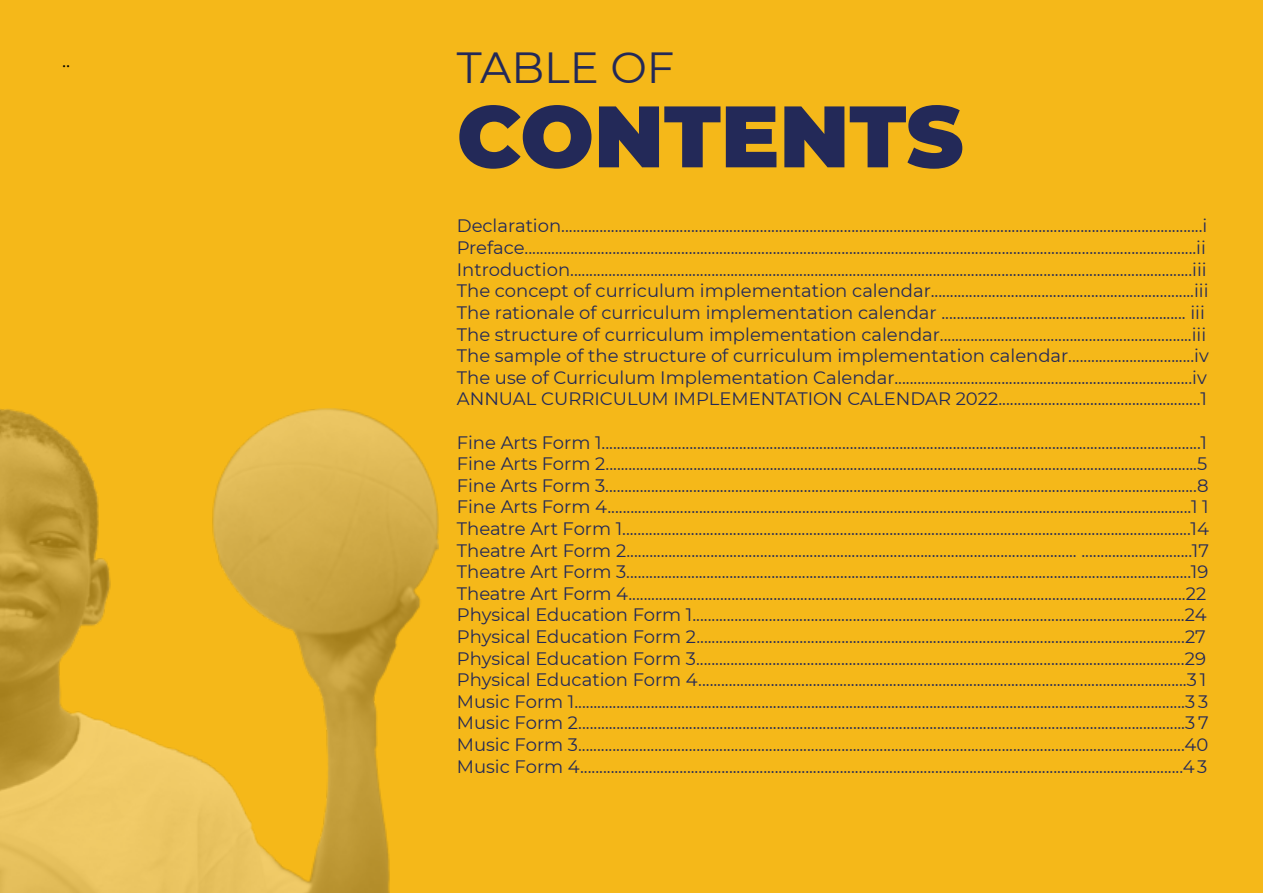
<style>
.page{position:relative;width:1263px;height:893px;background:#f5b819}
.page>*{position:absolute;margin:0;border:0;box-sizing:border-box;transform-origin:0 0}
.t1{font:900 87px "Montserrat";color:#232958}
.t2{font:43.5px "Montserrat";color:#232958}
.t3{font:18px/21.6px "Montserrat";color:#232958}
.t4{font:18px "Minion Pro";color:#000}
</style>
<div class="page">
<img style="left:0;top:409px;width:438px;height:484px">
<p class="t4" style="left:62px;top:49px;width:10px">..</p>
<h2 class="t2" style="left:457px;top:38px;width:219px">TABLE OF</h2>
<h1 class="t1" style="left:457px;top:71px;width:508px">CONTENTS</h1>
<p class="t3" style="left:457px;top:215px;width:753px">Declaration........................................................................................................................................................................i Preface................................................................................................................................................................................ii Introduction...................................................................................................................................................................iii The concept of curriculum implementation calendar.....................................................................iii The rationale of curriculum implementation calendar ................................................................ iii The structure of curriculum implementation calendar..................................................................iii The sample of the structure of curriculum implementation calendar.................................iv The use of Curriculum Implementation Calendar..............................................................................iv ANNUAL CURRICULUM IMPLEMENTATION CALENDAR 2022.....................................................1</p>
<p class="t3" style="left:457px;top:431px;width:754px">Fine Arts Form 1.............................................................................................................................................................1<br>Fine Arts Form 2...........................................................................................................................................................5<br>Fine Arts Form 3...........................................................................................................................................................8<br>Fine Arts Form 4.........................................................................................................................................................1 1<br>Theatre Art Form 1.....................................................................................................................................................14<br>Theatre Art Form 2...................................................................................................................... .............................17<br>Theatre Art Form 3....................................................................................................................................................19<br>Theatre Art Form 4..................................................................................................................................................22<br>Physical Education Form 1.................................................................................................................................24<br>Physical Education Form 2................................................................................................................................27<br>Physical Education Form 3................................................................................................................................29<br>Physical Education Form 4................................................................................................................................3 1<br>Music Form 1................................................................................................................................................................33<br>Music Form 2...............................................................................................................................................................37<br>Music Form 3...............................................................................................................................................................40<br>Music Form 4..............................................................................................................................................................43</p>
</div>
